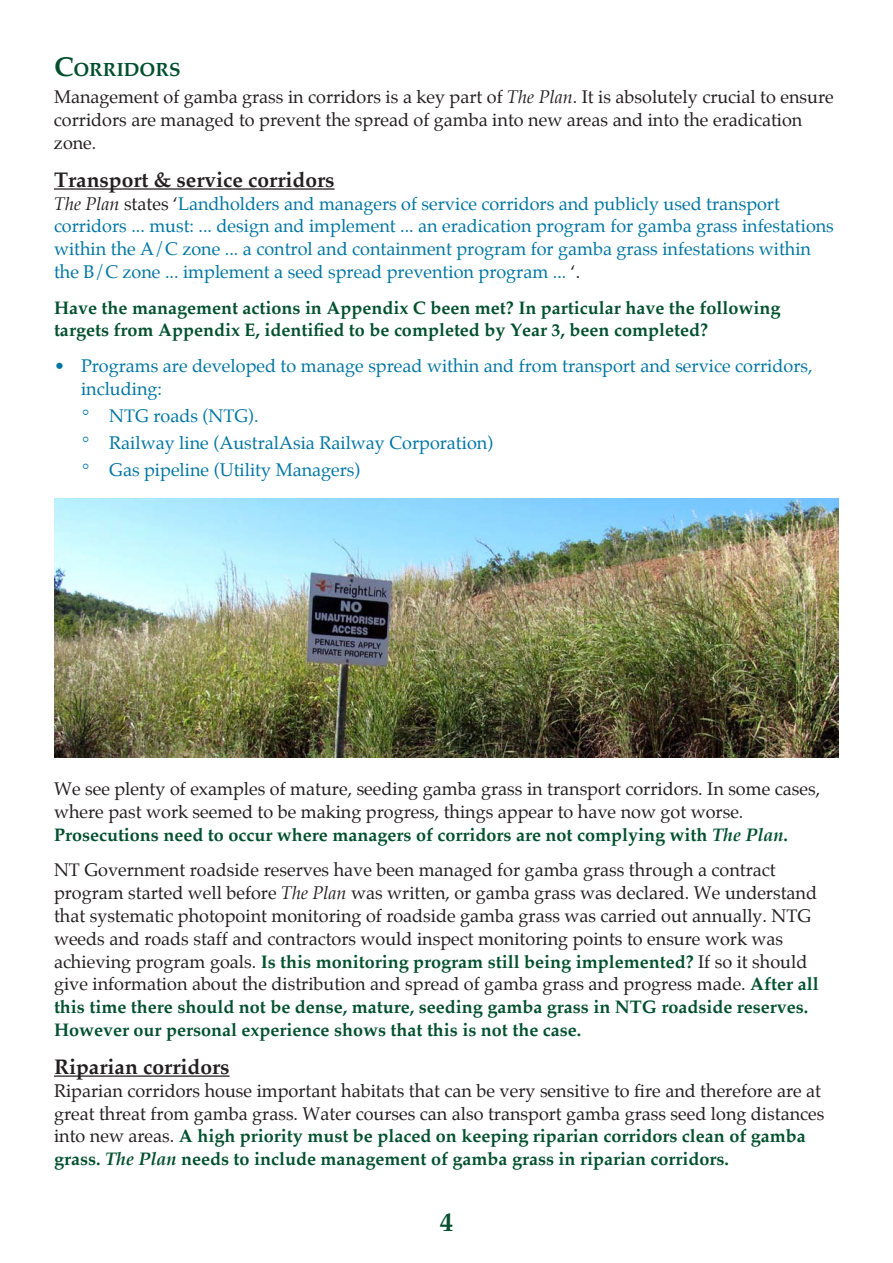
<style>
.page{position:relative;width:893px;height:1263px;background:#fff}
.page>*{position:absolute;margin:0;border:0;box-sizing:border-box;transform-origin:0 0}
.t1{font:700 27px "Palatino";color:#00502e}
.Paragraph_Style_1{font:700 21px "Palatino";color:#231f20}
.Small_heading{font:700 18.9px "Palatino";color:#00502e}
.t2{font:18px/22.8px "Palatino";color:#231f20}
.Bullets{font:18px/22.8px "Palatino";color:#0076a3}
.t3{font:700 18px/22.8px "Palatino";color:#00502e}
.s1{font-size:27px}
.s2{font-style:italic}
.s3{font-style:italic;color:#231f20}
.s4{color:#231f20}
.s5{font-weight:700;color:#00502e}
.s6{font-weight:700;font-style:italic;color:#00502e}
</style>
<div class="page">
<hr style="left:54px;top:188px;width:281px;height:2px;background:#231f20">
<hr style="left:54px;top:1075px;width:176px;height:2px;background:#231f20">
<img style="left:54px;top:499px;width:785px;height:259px">
<p class="Small_heading" style="left:54px;top:59px;width:128px"><span class="s1">C</span>ORRIDORS</p>
<p class="t2" style="left:54px;top:86px;width:781px">Management of gamba grass in corridors is a key part of <span class="s2">The Plan</span>. It is absolutely crucial to ensure corridors are managed to prevent the spread of gamba into new areas and into the eradication zone.</p>
<p class="Paragraph_Style_1" style="left:54px;top:168px;width:282px">Transport &amp; service corridors</p>
<p class="Bullets" style="left:54px;top:192px;width:781px"><span class="s3">The Plan</span> <span class="s4">states ‘</span>Landholders and managers of service corridors and publicly used transport corridors ... must: ... design and implement ... an eradication program for gamba grass infestations within the A/C zone ... a control and containment program for gamba grass infestations within the B/C zone ... implement a seed spread prevention program ... <span class="s4">‘.</span></p>
<p class="t3" style="left:54px;top:296px;width:728px">Have the management actions in Appendix C been met? In particular have the following targets from Appendix E, identified to be completed by Year 3, been completed?</p>
<p class="Bullets" style="left:81px;top:355px;width:733px;text-indent:-27px">• Programs are developed to manage spread within and from transport and service corridors, including:</p>
<p class="Bullets" style="left:82px;top:405px;width:178px">° NTG roads (NTG).</p>
<p class="Bullets" style="left:82px;top:432px;width:413px">° Railway line (AustralAsia Railway Corporation)</p>
<p class="Bullets" style="left:82px;top:459px;width:280px">° Gas pipeline (Utility Managers)</p>
<p class="t2" style="left:54px;top:778px;width:768px">We see plenty of examples of mature, seeding gamba grass in transport corridors. In some cases, where past work seemed to be making progress, things appear to have now got worse.<br><span class="s5">Prosecutions need to occur where managers of corridors are not complying with</span> <span class="s6">The Plan</span><span class="s5">.</span></p>
<p class="t2" style="left:54px;top:859px;width:766px">NT Government roadside reserves have been managed for gamba grass through a contract program started well before <span class="s2">The Plan</span> was written, or gamba grass was declared. We understand that systematic photopoint monitoring of roadside gamba grass was carried out annually. NTG weeds and roads staff and contractors would inspect monitoring points to ensure work was achieving program goals. <span class="s5">Is this monitoring program still being implemented?</span> If so it should give information about the distribution and spread of gamba grass and progress made. <span class="s5">After all this time there should not be dense, mature, seeding gamba grass in NTG roadside reserves.<br>However our personal experience shows that this is not the case.</span></p>
<p class="Paragraph_Style_1" style="left:54px;top:1054px;width:177px">Riparian corridors</p>
<p class="t2" style="left:54px;top:1079px;width:772px">Riparian corridors house important habitats that can be very sensitive to fire and therefore are at great threat from gamba grass. Water courses can also transport gamba grass seed long distances into new areas. <span class="s5">A high priority must be placed on keeping riparian corridors clean of gamba grass.</span> <span class="s6">The Plan</span> <span class="s5">needs to include management of gamba grass in riparian corridors.</span></p>
<h1 class="t1" style="left:440px;top:1206px;width:15px">4</h1>
</div>
